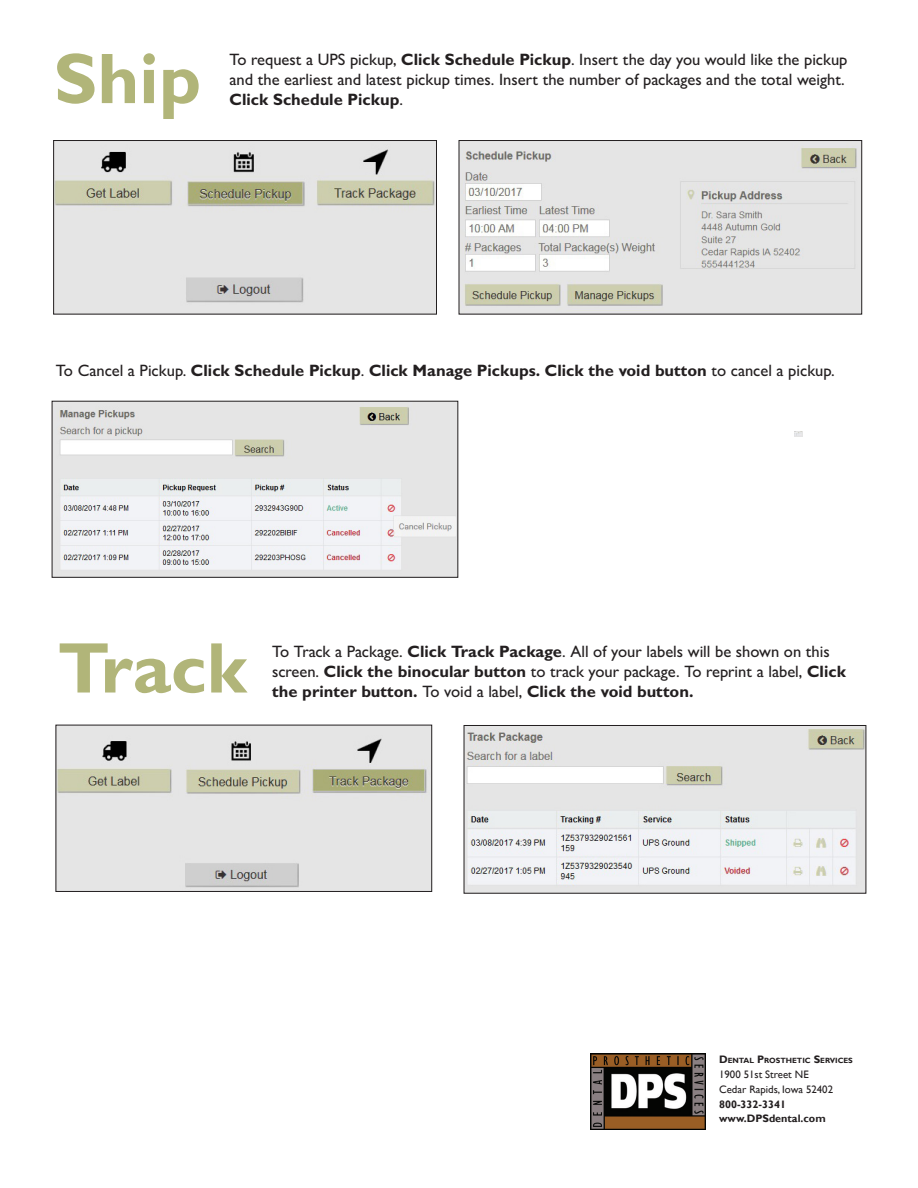
<style>
.page{position:relative;width:918px;height:1188px;background:#fff}
.page>*{position:absolute;margin:0;border:0;box-sizing:border-box;transform-origin:0 0}
.t1{font:700 72px "Gill Sans MT Std";color:#b1b579}
.t2{font:500 16.5px/19.8px "Gill Sans MT Std";color:#231f20}
.t3{font:700 16.5px "Gill Sans MT Std";color:#231f20}
.t4{font:10.8px "Gill Sans";color:#231f20}
.t5{font:700 10.8px "Gill Sans";color:#231f20}
.t6{font:700 7.5px "Gill Sans";color:#231f20}
.s1{font-weight:700}
.s2{font-weight:500}
.s3{font-size:10.8px}
</style>
<div class="page">
<img style="left:55px;top:142px;width:380px;height:170px">
<div style="left:53px;top:140px;width:384px;height:174px;border:1px solid #231f20"></div>
<img style="left:461px;top:142px;width:399px;height:170px">
<div style="left:459px;top:140px;width:403px;height:174px;border:1px solid #231f20"></div>
<svg style="left:795px;top:432px;width:8px;height:4px"></svg>
<img style="left:54px;top:403px;width:402px;height:173px">
<div style="left:52px;top:401px;width:406px;height:177px;border:1px solid #231f20"></div>
<img style="left:466px;top:727px;width:398px;height:164px">
<div style="left:464px;top:725px;width:402px;height:168px;border:1px solid #231f20"></div>
<img style="left:58px;top:727px;width:372px;height:163px">
<div style="left:56px;top:725px;width:376px;height:167px;border:1px solid #231f20"></div>
<img style="left:591px;top:1053px;width:114px;height:76px">
<p class="t1" style="left:54px;top:34px;width:149px">Ship</p>
<p class="t2" style="left:230px;top:50px;width:620px">To request a UPS pickup, <span class="s1">Click Schedule Pickup</span>. Insert the day you would like the pickup and the earliest and latest pickup times. Insert the number of packages and the total weight.<br><span class="s1">Click Schedule Pickup</span>.</p>
<p class="t3" style="left:56px;top:360px;width:780px"><span class="s2">To Cancel a Pickup.</span> Click Schedule Pickup<span class="s2">.</span> Click Manage Pickups. Click the void button <span class="s2">to cancel a pickup.</span></p>
<p class="t1" style="left:58px;top:624px;width:191px">Track</p>
<p class="t2" style="left:272px;top:641px;width:576px">To Track a Package. <span class="s1">Click Track Package</span>. All of your labels will be shown on this screen. <span class="s1">Click the binocular button</span> to track your package. To reprint a label, <span class="s1">Click</span></p>
<p class="t3" style="left:272px;top:681px;width:423px">the printer button. <span class="s2">To void a label,</span> Click the void button.</p>
<p class="t6" style="left:719px;top:1056px;width:135px"><span class="s3">D</span>ENTAL <span class="s3">P</span>ROSTHETIC <span class="s3">S</span>ERVICES</p>
<p class="t4" style="left:719px;top:1068px;width:91px">1900 51st Street NE</p>
<p class="t4" style="left:719px;top:1083px;width:116px">Cedar Rapids, Iowa 52402</p>
<p class="t5" style="left:719px;top:1097px;width:68px">800-332-3341</p>
<p class="t5" style="left:719px;top:1112px;width:108px">www.DPSdental.com</p>
</div>
